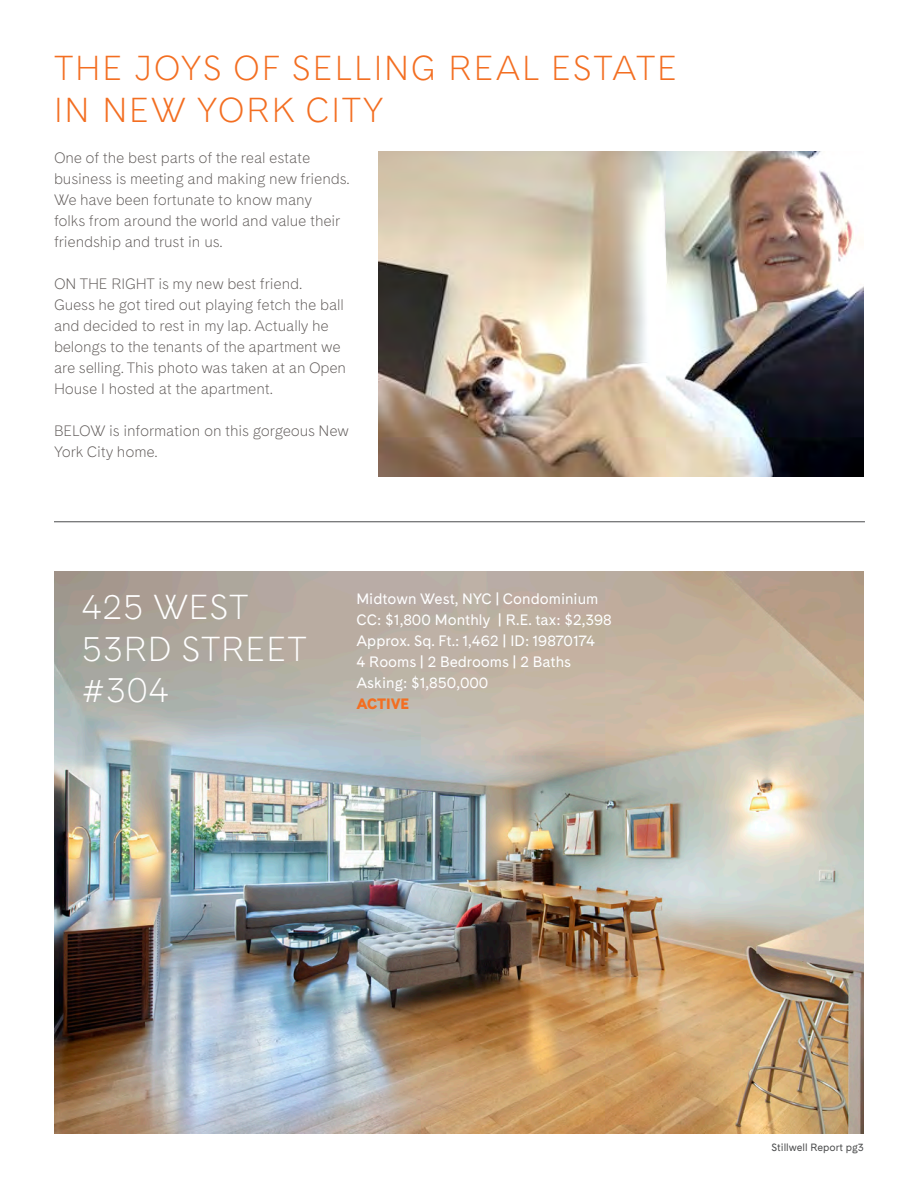
<style>
.page{position:relative;width:918px;height:1188px;background:#fff}
.page>*{position:absolute;margin:0;border:0;box-sizing:border-box;transform-origin:0 0}
.Headline_A_Black{font:300 34.5px/41.4px "Cadiz";letter-spacing:.05em;color:#f36e21}
.Headline_A_Black-2{font:300 34.5px/41.4px "Cadiz";letter-spacing:.01em;color:#fff}
.t1{font:300 15px/21px "Cadiz";letter-spacing:-.01em;color:#615c5a}
.t2{font:15px "Cadiz";color:#fff}
.t3{font:900 15px "Cadiz";color:#f36e21}
.t4{font:10.5px "Cadiz";color:#4b4c4d}
</style>
<div class="page">
<img style="left:54px;top:572px;width:810px;height:562px">
<hr style="left:54px;top:521px;width:811px;height:1px;background:#4b4c4d">
<img style="left:378px;top:151px;width:486px;height:325px">
<p class="Headline_A_Black" style="left:54px;top:48px;width:625px">THE JOYS OF SELLING REAL ESTATE<br>IN NEW YORK CITY</p>
<p class="t1" style="left:54px;top:147px;width:297px">One of the best parts of the real estate business is meeting and making new friends.<br>We have been fortunate to know many<br>folks from around the world and value their friendship and trust in us.</p>
<p class="t1" style="left:54px;top:273px;width:294px">ON THE RIGHT is my new best friend.<br>Guess he got tired out playing fetch the ball and decided to rest in my lap. Actually he belongs to the tenants of the apartment we are selling. This photo was taken at an Open House I hosted at the apartment.</p>
<p class="t1" style="left:54px;top:420px;width:296px">BELOW is information on this gorgeous New<br>York City home.</p>
<p class="Headline_A_Black-2" style="left:81px;top:588px;width:227px">425 WEST<br>53RD STREET #304</p>
<p class="t2" style="left:356px;top:590px;width:244px">Midtown West, NYC | Condominium</p>
<p class="t2" style="left:356px;top:611px;width:257px">CC: $1,800 Monthly | R.E. tax: $2,398</p>
<p class="t2" style="left:356px;top:632px;width:240px">Approx. Sq. Ft.: 1,462 | ID: 19870174</p>
<p class="t2" style="left:356px;top:653px;width:216px">4 Rooms | 2 Bedrooms | 2 Baths</p>
<p class="t2" style="left:356px;top:674px;width:134px">Asking: $1,850,000</p>
<p class="t3" style="left:356px;top:694px;width:54px">ACTIVE</p>
<p class="t4" style="left:772px;top:1141px;width:94px">Stillwell Report pg3</p>
</div>
